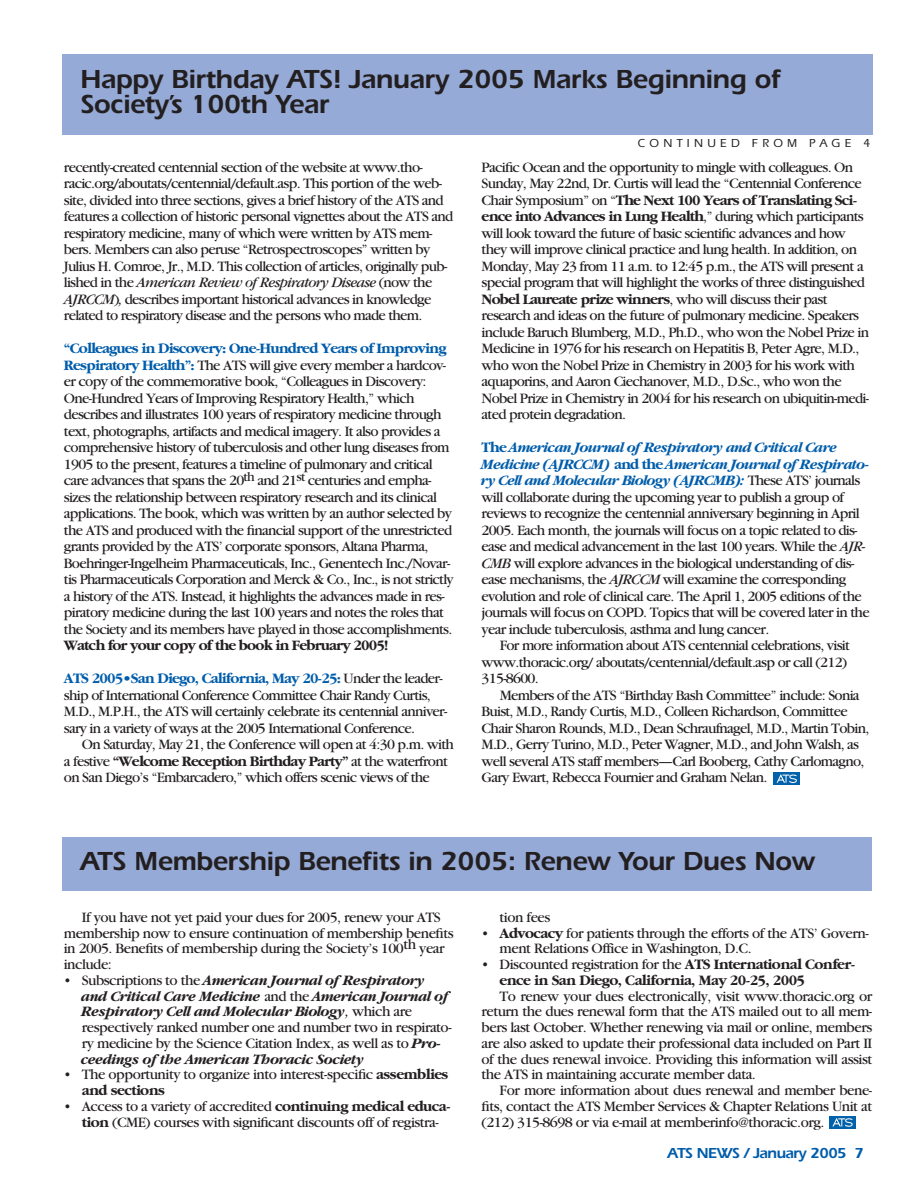
<style>
.page{position:relative;width:918px;height:1188px;background:#fff}
.page>*{position:absolute;margin:0;border:0;box-sizing:border-box;transform-origin:0 0}
.t1{font:600 27px/25.5px "Itc Eras";letter-spacing:-.015em;color:#231f20}
.t2{font:15px/16.5px "Garamond";letter-spacing:-.05em;color:#231f20}
.t3{font:15px/15.8px "Garamond";letter-spacing:-.03em;color:#231f20}
.t4{font:italic 700 15px/15.8px "Garamond";letter-spacing:-.035em;color:#231f20}
.t5{font:700 15px/15.8px "Garamond";letter-spacing:-.05em;color:#231f20}
.t6{font:600 15px "Itc Eras";letter-spacing:-.04em;color:#015dab}
.t7{font:500 12px "Itc Eras";letter-spacing:.35em;color:#231f20}
.s1{font-style:italic}
.s2{font-weight:700;color:#015dab}
.s3{font-weight:700}
.s4{font-weight:700;font-style:italic;color:#015dab}
.s5{font-weight:400;font-style:normal}
.s6{font-weight:400}
</style>
<div class="page">
<div style="left:62px;top:54px;width:810px;height:81px;background:#95aad6"></div>
<div style="left:774px;top:773px;width:26px;height:12px;background:#0161aa"></div>
<svg style="left:777px;top:774px;width:20px;height:9px"></svg>
<div style="left:62px;top:837px;width:810px;height:54px;background:#95aad6"></div>
<div style="left:830px;top:1116px;width:26px;height:12px;background:#0161aa"></div>
<svg style="left:832px;top:1118px;width:21px;height:9px"></svg>
<h1 class="t1" style="left:80px;top:69px;width:702px">Happy Birthday ATS! January 2005 Marks Beginning of<br>Society’s 100th Year</h1>
<p class="t2" style="left:64px;top:160px;width:391px">recently-created centennial section of the website at www.tho&shy;racic.org/aboutats/centennial/default.asp. This portion of the web&shy;site, divided into three sections, gives a brief history of the ATS and features a collection of historic personal vignettes about the ATS and respiratory medicine, many of which were written by ATS mem&shy;bers. Members can also peruse “Retrospectroscopes” written by Julius H. Comroe, Jr., M.D. This collection of articles, originally pub&shy;lished in the <span class="s1">American Review of Respiratory Disease</span> (now the <span class="s1">AJRCCM</span>)<span class="s1">,</span> describes important historical advances in knowledge related to respiratory disease and the persons who made them.</p>
<p class="t2" style="left:64px;top:342px;width:391px"><span class="s2">“Colleagues in Discovery: One-Hundred Years of Improving Respiratory Health”:</span> The ATS will give every member a hardcov&shy;er copy of the commemorative book, “Colleagues in Discovery:<br>One-Hundred Years of Improving Respiratory Health,” which describes and illustrates 100 years of respiratory medicine through text, photographs, artifacts and medical imagery. It also provides a comprehensive history of tuberculosis and other lung diseases from 1905 to the present, features a timeline of pulmonary and critical care advances that spans the 20<sup>th</sup> and 21<sup>st</sup> centuries and empha&shy;sizes the relationship between respiratory research and its clinical applications. The book, which was written by an author selected by the ATS and produced with the financial support of the unrestricted grants provided by the ATS’ corporate sponsors, Altana Pharma, Boehringer-Ingelheim Pharmaceuticals, Inc., Genentech Inc./Novar&shy;tis Pharmaceuticals Corporation and Merck &amp; Co., Inc., is not strictly a history of the ATS. Instead, it highlights the advances made in res&shy;piratory medicine during the last 100 years and notes the roles that the Society and its members have played in those accomplishments.</p>
<p class="t5" style="left:64px;top:637px;width:326px">Watch for your copy of the book in February 2005!</p>
<p class="t2" style="left:64px;top:672px;width:385px"><span class="s2">ATS 2005•San Diego, California, May 20-25:</span> Under the leader&shy;ship of International Conference Committee Chair Randy Curtis, M.D., M.P.H., the ATS will certainly celebrate its centennial anniver&shy;sary in a variety of ways at the 2005 International Conference.</p>
<p class="t2" style="left:64px;top:738px;width:392px;text-indent:18px">On Saturday, May 21, the Conference will open at 4:30 p.m. with a festive <span class="s3">“Welcome Reception Birthday Party”</span> at the waterfront on San Diego’s “Embarcadero,” which offers scenic views of the</p>
<p class="t7" style="left:638px;top:139px;width:234px">CONTINUED FROM PAGE 4</p>
<p class="t2" style="left:482px;top:160px;width:389px">Pacific Ocean and the opportunity to mingle with colleagues. On Sunday, May 22nd, Dr. Curtis will lead the “Centennial Conference Chair Symposium” on “<span class="s3">The Next 100 Years of Translating Sci&shy;ence into Advances in Lung Health</span>,” during which participants will look toward the future of basic scientific advances and how they will improve clinical practice and lung health. In addition, on Monday, May 23 from 11 a.m. to 12:45 p.m., the ATS will present a special program that will highlight the works of three distinguished <span class="s3">Nobel Laureate prize winners</span>, who will discuss their past research and ideas on the future of pulmonary medicine. Speakers include Baruch Blumberg, M.D., Ph.D., who won the Nobel Prize in Medicine in 1976 for his research on Hepatitis B, Peter Agre, M.D., who won the Nobel Prize in Chemistry in 2003 for his work with aquaporins, and Aaron Ciechanover, M.D., D.Sc., who won the Nobel Prize in Chemistry in 2004 for his research on ubiquitin-medi&shy;ated protein degradation.</p>
<p class="t2" style="left:482px;top:441px;width:390px"><span class="s2">The</span> <span class="s4">American Journal of Respiratory and Critical Care Medicine (AJRCCM)</span> <span class="s2">and the</span> <span class="s4">American Journal of Respirato&shy;ry Cell and Molecular Biology (AJRCMB):</span> These ATS’ journals will collaborate during the upcoming year to publish a group of reviews to recognize the centennial anniversary beginning in April 2005. Each month, the journals will focus on a topic related to dis&shy;ease and medical advancement in the last 100 years. While the <span class="s1">AJR-CMB</span> will explore advances in the biological understanding of dis&shy;ease mechanisms, the <span class="s1">AJRCCM</span> will examine the corresponding evolution and role of clinical care. The April 1, 2005 editions of the journals will focus on COPD. Topics that will be covered later in the year include tuberculosis, asthma and lung cancer.</p>
<p class="t2" style="left:482px;top:639px;width:370px;text-indent:18px">For more information about ATS centennial celebrations, visit www.thoracic.org/ aboutats/centennial/default.asp or call (212)<br>315-8600.</p>
<p class="t2" style="left:482px;top:688px;width:389px;text-indent:18px">Members of the ATS “Birthday Bash Committee” include: Sonia Buist, M.D., Randy Curtis, M.D., Colleen Richardson, Committee Chair Sharon Rounds, M.D., Dean Schraufnagel, M.D., Martin Tobin, M.D., Gerry Turino, M.D., Peter Wagner, M.D., and John Walsh, as well several ATS staff members—Carl Booberg, Cathy Carlomagno, Gary Ewart, Rebecca Fournier and Graham Nelan.</p>
<h1 class="t1" style="left:80px;top:851px;width:737px">ATS Membership Benefits in 2005: Renew Your Dues Now</h1>
<p class="t3" style="left:64px;top:911px;width:391px;text-indent:18px">If you have not yet paid your dues for 2005, renew your ATS membership now to ensure continuation of membership benefits in 2005. Benefits of membership during the Society’s 100th year include:</p>
<p class="t4" style="left:82px;top:972px;width:371px;text-indent:-18px"><span class="s5">• Subscriptions to the</span> American Journal of Respiratory and Critical Care Medicine <span class="s5">and the</span> American Journal of Respiratory Cell and Molecular Biology<span class="s6">,</span> <span class="s5">which are respectively ranked number one and number two in respirato&shy;ry medicine by the Science Citation Index, as well as to</span> Pro&shy;ceedings of the American Thoracic Society</p>
<p class="t3" style="left:82px;top:1068px;width:368px;text-indent:-18px">• The opportunity to organize into interest-specific <span class="s3">assemblies and sections</span></p>
<p class="t3" style="left:64px;top:1100px;width:388px;text-align:center">• Access to a variety of accredited <span class="s3">continuing medical educa&shy;tion</span> (CME) courses with significant discounts off of registra-</p>
<p class="t3" style="left:500px;top:911px;width:52px">tion fees</p>
<p class="t3" style="left:500px;top:927px;width:370px;text-indent:-18px">• <span class="s3">Advocacy</span> for patients through the efforts of the ATS’ Govern&shy;ment Relations Office in Washington, D.C.</p>
<p class="t5" style="left:500px;top:956px;width:357px;text-indent:-18px"><span class="s6">• Discounted registration for the</span> ATS International Confer&shy;ence in San Diego, California, May 20-25, 2005</p>
<p class="t2" style="left:482px;top:990px;width:392px;line-height:15.8px;text-align:justify;text-indent:18px">To renew your dues electronically, visit www.thoracic.org or return the dues renewal form that the ATS mailed out to all mem&shy;bers last October. Whether renewing via mail or online, members are also asked to update their professional data included on Part II of the dues renewal invoice. Providing this information will assist the ATS in maintaining accurate member data.</p>
<p class="t2" style="left:482px;top:1084px;width:392px;line-height:15.8px;text-align:justify;text-indent:18px">For more information about dues renewal and member bene&shy;fits, contact the ATS Member Services &amp; Chapter Relations Unit at (212) 315-8698 or via e-mail at memberinfo@thoracic.org.</p>
<p class="t6" style="left:668px;top:1147px;width:198px">ATS NEWS / January 2005 7</p>
</div>
